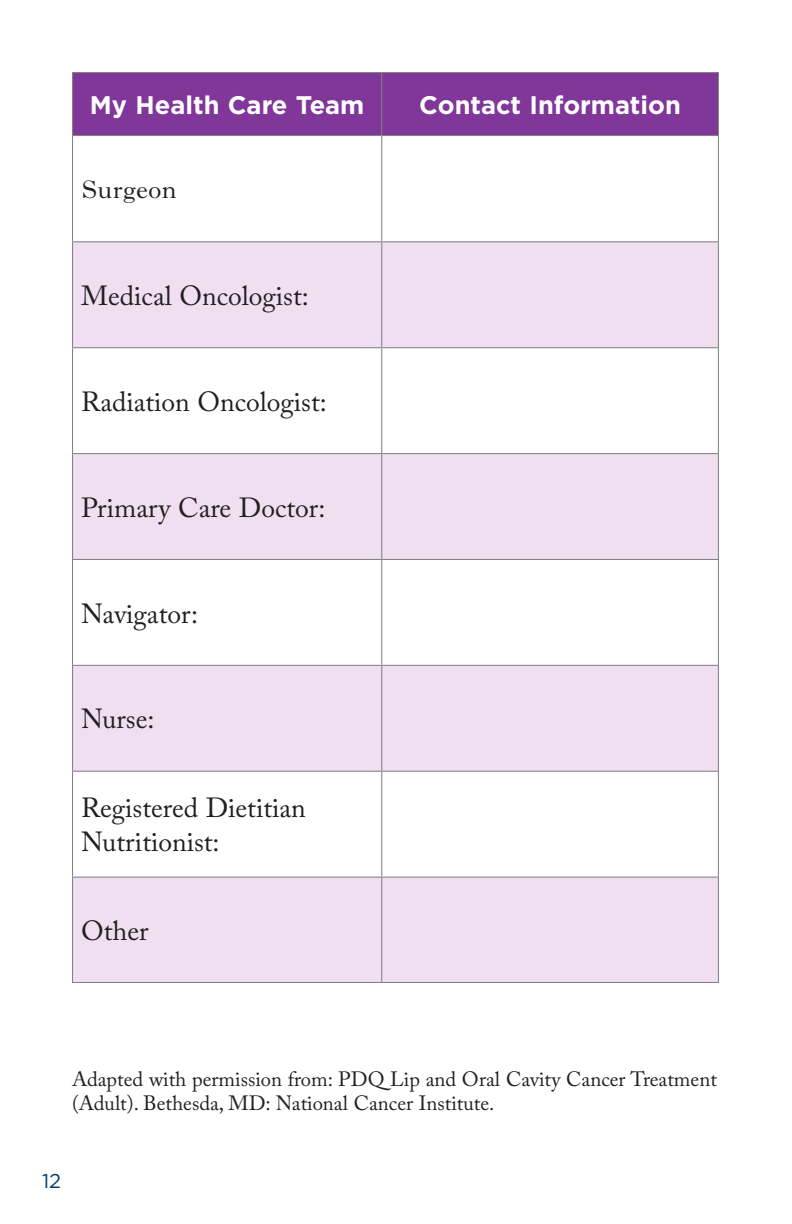
<style>
.page{position:relative;width:792px;height:1224px;background:#fff}
.page>*{position:absolute;margin:0;border:0;box-sizing:border-box;transform-origin:0 0}
.Paragraph{font:27.6px/33.8px "Adobe Caslon Pro";color:#231f20}
.Paragraph-2{font:26px "Imprint MT Pro";color:#231f20}
.Sub-header{font:700 25.4px "Gotham";color:#fff}
.Paragraph-3{font:20.6px/24.8px "Adobe Caslon Pro";color:#231f20}
.t1{font:20px "Gotham";color:#003d71}
</style>
<div class="page">
<div style="left:73px;top:73px;width:645px;height:62px;background:#813699"></div>
<svg style="left:73px;top:242px;width:645px;height:740px;fill:#efdff0"></svg>
<hr style="left:72px;top:72px;width:310px;height:1px;background:#808285">
<hr style="left:72px;top:73px;width:1px;height:62px;background:#808285">
<hr style="left:382px;top:72px;width:337px;height:1px;background:#808285">
<hr style="left:381px;top:73px;width:1px;height:62px;background:#808285">
<hr style="left:718px;top:73px;width:1px;height:62px;background:#808285">
<hr style="left:72px;top:878px;width:1px;height:104px;background:#808285">
<hr style="left:381px;top:878px;width:1px;height:104px;background:#808285">
<hr style="left:718px;top:878px;width:1px;height:104px;background:#808285">
<hr style="left:72px;top:982px;width:310px;height:1px;background:#808285">
<hr style="left:382px;top:982px;width:337px;height:1px;background:#808285">
<hr style="left:72px;top:135px;width:310px;height:1px;background:#808285">
<hr style="left:72px;top:136px;width:1px;height:105px;background:#808285">
<hr style="left:382px;top:135px;width:337px;height:1px;background:#808285">
<hr style="left:381px;top:136px;width:1px;height:105px;background:#808285">
<hr style="left:718px;top:136px;width:1px;height:105px;background:#808285">
<hr style="left:72px;top:241px;width:310px;height:1px;background:#808285">
<hr style="left:72px;top:242px;width:1px;height:105px;background:#808285">
<hr style="left:382px;top:241px;width:337px;height:1px;background:#808285">
<hr style="left:381px;top:242px;width:1px;height:105px;background:#808285">
<hr style="left:718px;top:242px;width:1px;height:105px;background:#808285">
<hr style="left:72px;top:347px;width:310px;height:1px;background:#808285">
<hr style="left:72px;top:348px;width:1px;height:105px;background:#808285">
<hr style="left:382px;top:347px;width:337px;height:1px;background:#808285">
<hr style="left:381px;top:348px;width:1px;height:105px;background:#808285">
<hr style="left:718px;top:348px;width:1px;height:105px;background:#808285">
<hr style="left:72px;top:453px;width:310px;height:1px;background:#808285">
<hr style="left:72px;top:454px;width:1px;height:105px;background:#808285">
<hr style="left:382px;top:453px;width:337px;height:1px;background:#808285">
<hr style="left:381px;top:454px;width:1px;height:105px;background:#808285">
<hr style="left:718px;top:454px;width:1px;height:105px;background:#808285">
<hr style="left:72px;top:559px;width:310px;height:1px;background:#808285">
<hr style="left:72px;top:560px;width:1px;height:105px;background:#808285">
<hr style="left:382px;top:559px;width:337px;height:1px;background:#808285">
<hr style="left:381px;top:560px;width:1px;height:105px;background:#808285">
<hr style="left:718px;top:560px;width:1px;height:105px;background:#808285">
<hr style="left:72px;top:665px;width:310px;height:1px;background:#808285">
<hr style="left:72px;top:666px;width:1px;height:105px;background:#808285">
<hr style="left:382px;top:665px;width:337px;height:1px;background:#808285">
<hr style="left:381px;top:666px;width:1px;height:105px;background:#808285">
<hr style="left:718px;top:666px;width:1px;height:105px;background:#808285">
<hr style="left:72px;top:771px;width:310px;height:1px;background:#808285">
<hr style="left:72px;top:772px;width:1px;height:105px;background:#808285">
<hr style="left:382px;top:771px;width:337px;height:1px;background:#808285">
<hr style="left:381px;top:772px;width:1px;height:105px;background:#808285">
<hr style="left:718px;top:772px;width:1px;height:105px;background:#808285">
<hr style="left:72px;top:877px;width:310px;height:1px;background:#808285">
<hr style="left:382px;top:877px;width:337px;height:1px;background:#808285">
<p class="Sub-header" style="left:90px;top:88px;width:276px">My Health Care Team</p>
<p class="Sub-header" style="left:419px;top:88px;width:263px">Contact Information</p>
<p class="Paragraph-2" style="left:81px;top:174px;width:97px">Surgeon</p>
<p class="Paragraph" style="left:81px;top:278px;width:229px">Medical Oncologist:</p>
<p class="Paragraph" style="left:81px;top:384px;width:247px">Radiation Oncologist:</p>
<p class="Paragraph" style="left:81px;top:490px;width:246px">Primary Care Doctor:</p>
<p class="Paragraph" style="left:81px;top:596px;width:119px">Navigator:</p>
<p class="Paragraph" style="left:81px;top:702px;width:75px">Nurse:</p>
<p class="Paragraph" style="left:81px;top:791px;width:226px">Registered Dietitian<br>Nutritionist:</p>
<p class="Paragraph" style="left:81px;top:914px;width:69px">Other</p>
<p class="Paragraph-3" style="left:72px;top:1066px;width:646px">Adapted with permission from: PDQ Lip and Oral Cavity Cancer Treatment (Adult). Bethesda, MD: National Cancer Institute.</p>
<p class="t1" style="left:42px;top:1168px;width:21px">12</p>
</div>
